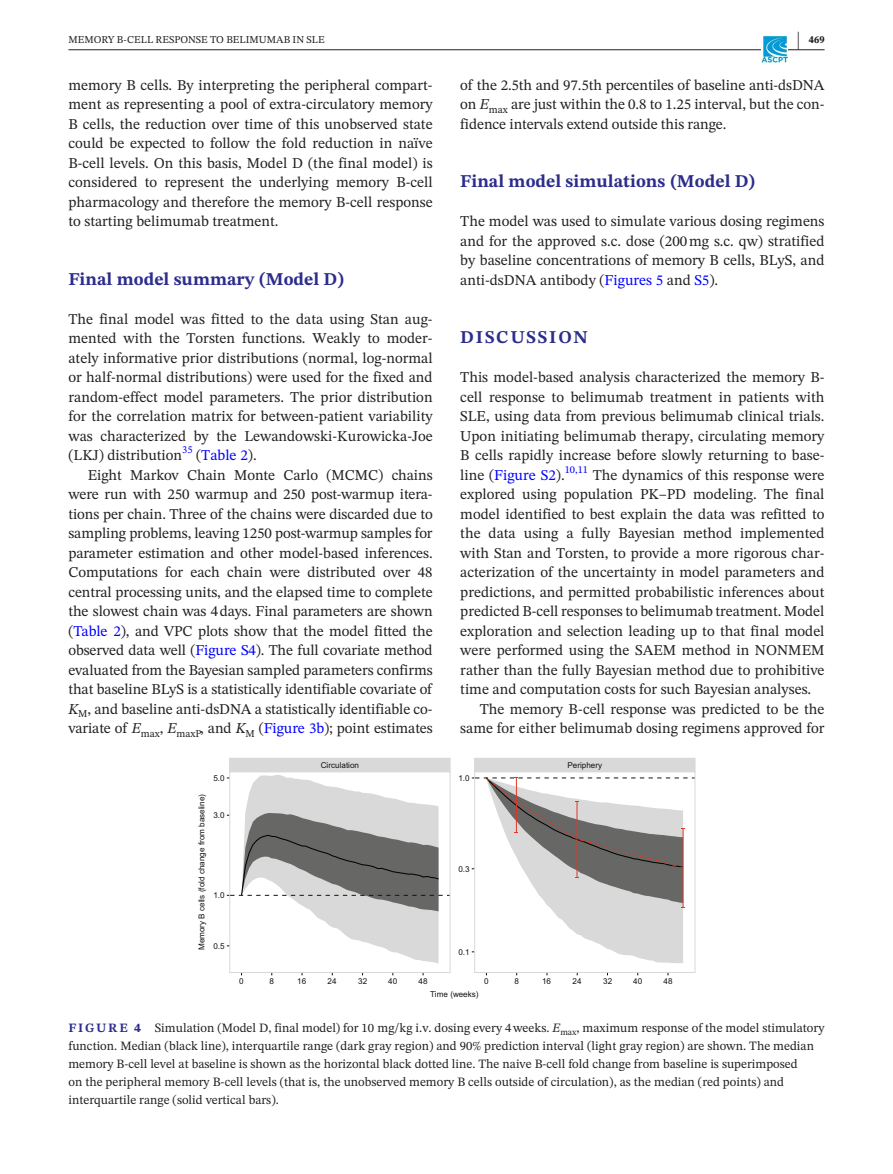
<style>
.page{position:relative;width:893px;height:1174px;background:#fff}
.page>*{position:absolute;margin:0;border:0;box-sizing:border-box;transform-origin:0 0}
.t1{font:700 21px "STIX Two Text";color:#231f20;scale:.42 1}
.t2{font:700 18px "STIX Two Text";color:#2c2d8c}
.t3{font:700 18px "STIX Two Text";letter-spacing:.1em;color:#2c2d8c}
.t4{font:15px/19.5px "STIX Two Text";color:#231f20;text-align:justify}
.t5{font:15px "STIX Two Text";color:#00f}
.t6{font:12.75px/18px "STIX Two Text";color:#231f20}
.t7{font:10.5px "STIX Two Text";color:#231f20}
.t8{font:10.5px "STIX Two Text";color:#00f}
.t9{font:700 10.5px "STIX Two Text";color:#231f20}
.t10{font:8.1px "Arial";color:#121212}
.s1{font-style:italic}
.s2{color:#00f}
.s3{color:#231f20}
.s4{font-weight:700;color:#2c2d8c}
</style>
<div class="page">
<hr style="left:68px;top:49px;width:756px;height:1px;background:#231f20">
<img style="left:762px;top:37px;width:25px;height:25px">
<div style="left:230px;top:758px;width:220px;height:13px;background:#d9d9d9"></div>
<div style="left:229px;top:771px;width:221px;height:202px;border:1px solid #d9d9d9"></div>
<div style="left:475px;top:758px;width:220px;height:13px;background:#d9d9d9"></div>
<div style="left:474px;top:771px;width:221px;height:202px;border:1px solid #d9d9d9"></div>
<svg style="left:472px;top:776px;width:223px;height:187px"></svg>
<svg style="left:227px;top:775px;width:223px;height:188px"></svg>
<h1 class="t1" style="left:797px;top:24px;width:8px">|</h1>
<p class="t7" style="left:68px;top:32px;width:258px">MEMORY B-CELL RESPONSE TO BELIMUMAB IN SLE</p>
<p class="t9" style="left:809px;top:32px;width:17px">469</p>
<p class="t4" style="left:68px;top:75px;width:366px">memory B cells. By interpreting the peripheral compart&shy;ment as representing a pool of extra-circulatory memory B cells, the reduction over time of this unobserved state could be expected to follow the fold reduction in naïve B-cell levels. On this basis, Model D (the final model) is considered to represent the underlying memory B-cell pharmacology and therefore the memory B-cell response to starting belimumab treatment.</p>
<p class="t4" style="left:460px;top:75px;width:366px">of the 2.5th and 97.5th percentiles of baseline anti-dsDNA on <span class="s1">E</span><sub>max</sub> are just within the 0.8 to 1.25 interval, but the con&shy;fidence intervals extend outside this range.</p>
<p class="t2" style="left:460px;top:168px;width:297px">Final model simulations (Model D)</p>
<p class="t4" style="left:460px;top:211px;width:366px">The model was used to simulate various dosing regimens and for the approved s.c. dose (200mg s.c. qw) stratified by baseline concentrations of memory B cells, BLyS, and anti-dsDNA antibody (<span class="s2">Figures 5</span> and <span class="s2">S5</span>).</p>
<p class="t2" style="left:68px;top:266px;width:278px">Final model summary (Model D)</p>
<p class="t4" style="left:68px;top:309px;width:366px">The final model was fitted to the data using Stan aug&shy;mented with the Torsten functions. Weakly to moder&shy;ately informative prior distributions (normal, log-normal or half-normal distributions) were used for the fixed and random-effect model parameters. The prior distribution for the correlation matrix for between-patient variability was characterized by the Lewandowski-Kurowicka-Joe (LKJ) distribution</p>
<p class="t3" style="left:460px;top:324px;width:129px">DISCUSSION</p>
<p class="t4" style="left:460px;top:367px;width:366px">This model-based analysis characterized the memory B&shy;cell response to belimumab treatment in patients with SLE, using data from previous belimumab clinical trials.<br>Upon initiating belimumab therapy, circulating memory B cells rapidly increase before slowly returning to base&shy;line (<span class="s2">Figure S2</span>).</p>
<p class="t8" style="left:182px;top:442px;width:12px">35</p>
<p class="t5" style="left:196px;top:444px;width:62px"><span class="s3">(</span>Table 2<span class="s3">).</span></p>
<p class="t4" style="left:88px;top:465px;width:346px">Eight Markov Chain Monte Carlo (MCMC) chains</p>
<p class="t4" style="left:68px;top:484px;width:366px">were run with 250 warmup and 250 post-warmup itera-</p>
<p class="t4" style="left:68px;top:504px;width:366px">tions per chain. Three of the chains were discarded due to</p>
<p class="t4" style="left:68px;top:523px;width:366px">sampling problems, leaving 1250 post-warmup samples for</p>
<p class="t4" style="left:68px;top:543px;width:366px">parameter estimation and other model-based inferences.</p>
<p class="t4" style="left:68px;top:562px;width:366px">Computations for each chain were distributed over 48</p>
<p class="t4" style="left:68px;top:582px;width:366px">central processing units, and the elapsed time to complete</p>
<p class="t4" style="left:68px;top:601px;width:366px">the slowest chain was 4days. Final parameters are shown</p>
<p class="t4" style="left:68px;top:621px;width:366px">(<span class="s2">Table 2</span>), and VPC plots show that the model fitted the</p>
<p class="t4" style="left:68px;top:640px;width:366px">observed data well (<span class="s2">Figure S4</span>). The full covariate method</p>
<p class="t4" style="left:68px;top:660px;width:366px">evaluated from the Bayesian sampled parameters confirms</p>
<p class="t4" style="left:68px;top:679px;width:365px">that baseline BLyS is a statistically identifiable covariate of</p>
<p class="t4" style="left:68px;top:699px;width:366px"><span class="s1">K</span><sub>M</sub>, and baseline anti-dsDNA a statistically identifiable co-</p>
<p class="t4" style="left:68px;top:718px;width:366px">variate of <span class="s1">E</span><sub>max</sub>, <span class="s1">E</span><sub>maxP</sub>, and <span class="s1">K</span><sub>M</sub> (<span class="s2">Figure 3b</span>); point estimates</p>
<p class="t8" style="left:565px;top:462px;width:25px">10,11</p>
<p class="t4" style="left:593px;top:465px;width:233px">The dynamics of this response were</p>
<p class="t4" style="left:460px;top:484px;width:366px">explored using population PK–PD modeling. The final</p>
<p class="t4" style="left:460px;top:504px;width:366px">model identified to best explain the data was refitted to</p>
<p class="t4" style="left:460px;top:523px;width:366px">the data using a fully Bayesian method implemented</p>
<p class="t4" style="left:460px;top:543px;width:366px">with Stan and Torsten, to provide a more rigorous char-</p>
<p class="t4" style="left:460px;top:562px;width:366px">acterization of the uncertainty in model parameters and</p>
<p class="t4" style="left:460px;top:582px;width:366px">predictions, and permitted probabilistic inferences about</p>
<p class="t4" style="left:460px;top:601px;width:366px">predicted B-cell responses to belimumab treatment. Model</p>
<p class="t4" style="left:460px;top:621px;width:366px">exploration and selection leading up to that final model</p>
<p class="t4" style="left:460px;top:640px;width:366px">were performed using the SAEM method in NONMEM</p>
<p class="t4" style="left:460px;top:660px;width:366px">rather than the fully Bayesian method due to prohibitive</p>
<p class="t4" style="left:460px;top:679px;width:352px">time and computation costs for such Bayesian analyses.</p>
<p class="t4" style="left:480px;top:699px;width:346px">The memory B-cell response was predicted to be the</p>
<p class="t4" style="left:460px;top:718px;width:366px">same for either belimumab dosing regimens approved for</p>
<p class="t10" style="left:213px;top:772px;width:13px">5.0</p>
<p class="t10" style="left:196px;top:950px;width:158px;rotate:-90deg">Memory B cells (fold change from baseline)</p>
<p class="t10" style="left:213px;top:810px;width:13px">3.0</p>
<p class="t10" style="left:213px;top:890px;width:13px">1.0</p>
<p class="t10" style="left:213px;top:940px;width:13px">0.5</p>
<p class="t10" style="left:321px;top:759px;width:40px">Circulation</p>
<p class="t10" style="left:458px;top:772px;width:13px">1.0</p>
<p class="t10" style="left:567px;top:759px;width:36px">Periphery</p>
<p class="t10" style="left:239px;top:975px;width:6px">0</p>
<p class="t10" style="left:269px;top:975px;width:6px">8</p>
<p class="t10" style="left:297px;top:975px;width:11px">16</p>
<p class="t10" style="left:328px;top:975px;width:11px">24</p>
<p class="t10" style="left:358px;top:975px;width:11px">32</p>
<p class="t10" style="left:388px;top:975px;width:11px">40</p>
<p class="t10" style="left:419px;top:975px;width:11px">48</p>
<p class="t10" style="left:458px;top:863px;width:13px">0.3</p>
<p class="t10" style="left:458px;top:946px;width:13px">0.1</p>
<p class="t10" style="left:484px;top:975px;width:6px">0</p>
<p class="t10" style="left:514px;top:975px;width:6px">8</p>
<p class="t10" style="left:542px;top:975px;width:11px">16</p>
<p class="t10" style="left:572px;top:975px;width:11px">24</p>
<p class="t10" style="left:603px;top:975px;width:11px">32</p>
<p class="t10" style="left:633px;top:975px;width:11px">40</p>
<p class="t10" style="left:663px;top:975px;width:11px">48</p>
<p class="t10" style="left:430px;top:989px;width:50px">Time (weeks)</p>
<p class="t6" style="left:68px;top:1018px;width:757px"><span class="s4">FIGURE 4</span> Simulation (Model D, final model) for 10 mg/kg i.v. dosing every 4weeks. <span class="s1">E</span><sub>max</sub>, maximum response of the model stimulatory function. Median (black line), interquartile range (dark gray region) and 90% prediction interval (light gray region) are shown. The median memory B-cell level at baseline is shown as the horizontal black dotted line. The naive B-cell fold change from baseline is superimposed<br>on the peripheral memory B-cell levels (that is, the unobserved memory B cells outside of circulation), as the median (red points) and interquartile range (solid vertical bars).</p>
</div>
